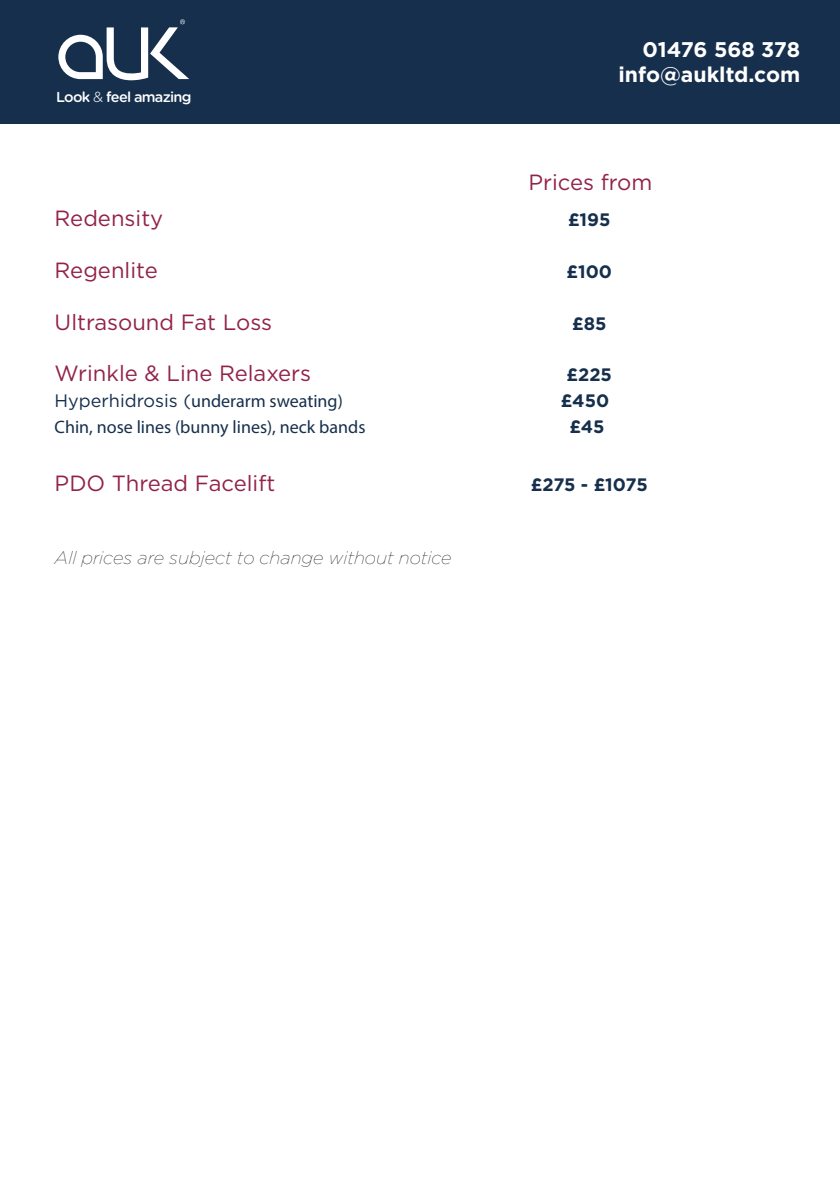
<style>
.page{position:relative;width:840px;height:1191px;background:#fff}
.page>*{position:absolute;margin:0;border:0;box-sizing:border-box;transform-origin:0 0}
.t1{font:22px "Gotham";color:#92224b}
.t2{font:700 21.2px/25.4px "Gotham";color:#fff;text-align:right}
.t3{font:18px "Myriad Pro";color:#162f4c}
.t4{font:italic 100 18px "Gotham";color:#000}
.t5{font:700 18px "Gotham";color:#162f4c}
.t6{font:700 18px "Gotham Rounded";color:#162f4c}
.t7{font:500 14.4px "Gotham Rounded";letter-spacing:-.05em;color:#fff}
.s1{font-weight:300}
.s2{font-family:"Gotham"}
</style>
<div class="page">
<div style="left:0;top:0;width:839px;height:124px;background:#162f4c"></div>
<svg style="left:58px;top:19px;width:131px;height:61px"></svg>
<p class="t7" style="left:56px;top:86px;width:137px">Look <span class="s1">&amp;</span> feel amazing</p>
<p class="t2" style="left:618px;top:36px;width:183px">01476 568 378 info@aukltd.com</p>
<p class="t1" style="left:528px;top:168px;width:125px">Prices from</p>
<p class="t1" style="left:55px;top:204px;width:110px">Redensity</p>
<p class="t5" style="left:567px;top:208px;width:44px">£195</p>
<p class="t1" style="left:55px;top:256px;width:105px">Regenlite</p>
<p class="t5" style="left:566px;top:260px;width:47px">£100</p>
<p class="t1" style="left:55px;top:308px;width:219px">Ultrasound Fat Loss</p>
<p class="t5" style="left:571px;top:311px;width:36px">£85</p>
<p class="t1" style="left:55px;top:359px;width:258px">Wrinkle &amp; Line Relaxers</p>
<p class="t5" style="left:566px;top:363px;width:47px">£225</p>
<p class="t3" style="left:55px;top:390px;width:289px"><span class="s2">Hyperhidrosis (</span>underarm sweating)</p>
<p class="t5" style="left:560px;top:389px;width:50px">£450</p>
<p class="t3" style="left:55px;top:416px;width:312px">Chin, nose lines (bunny lines), neck bands</p>
<p class="t6" style="left:569px;top:414px;width:37px">£45</p>
<p class="t1" style="left:55px;top:469px;width:222px">PDO Thread Facelift</p>
<p class="t5" style="left:530px;top:473px;width:118px">£275 - £1075</p>
<p class="t4" style="left:55px;top:546px;width:398px">All prices are subject to change without notice</p>
</div>
